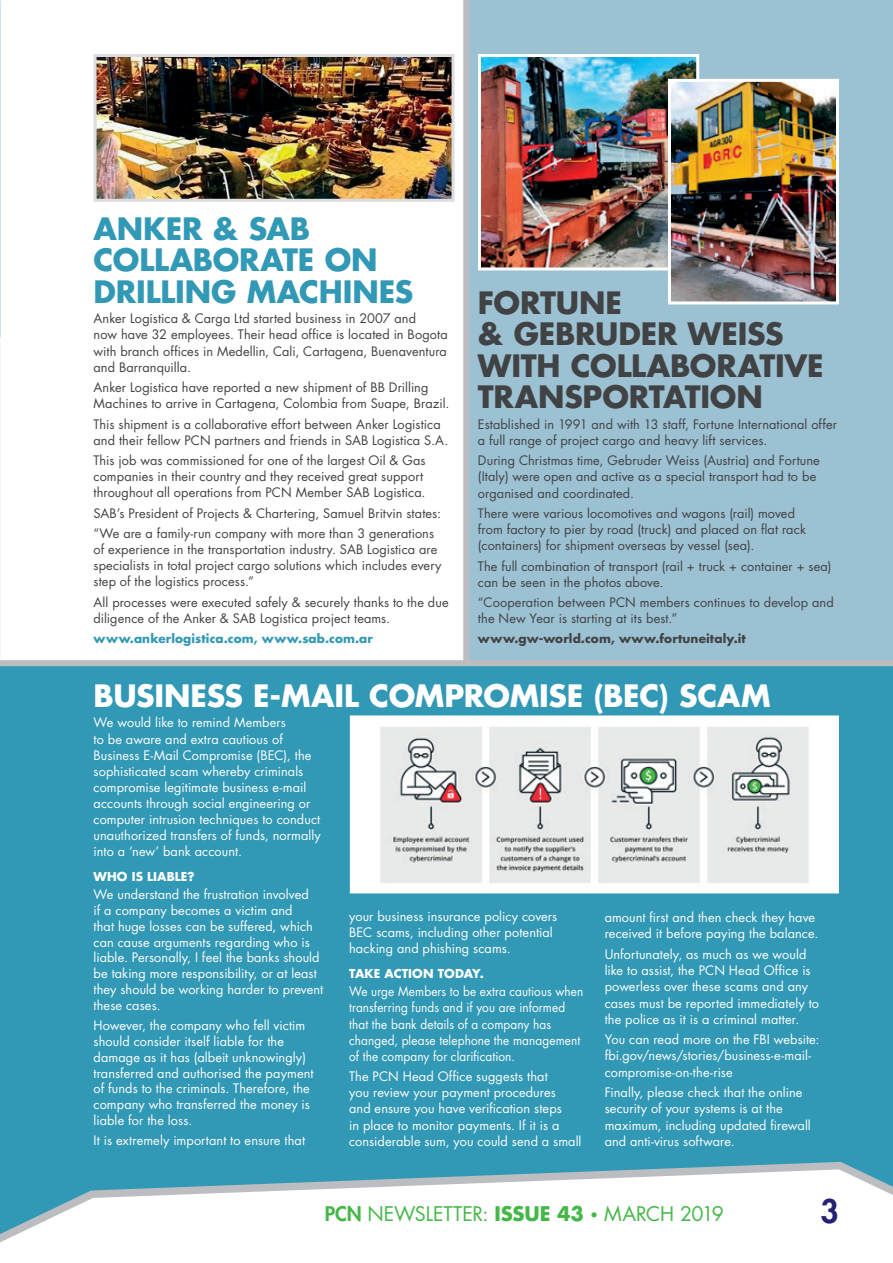
<style>
.page{position:relative;width:893px;height:1263px;background:#fff}
.page>*{position:absolute;margin:0;border:0;box-sizing:border-box;transform-origin:0 0}
.t1{font:800 31.65px "Futura Std";color:#242076}
.t2{font:700 30px/31.5px "Futura Std";letter-spacing:-.005em;color:#414243}
.t3{font:700 30px/31.5px "Futura Std";letter-spacing:-.005em;color:#3198b5}
.t4{font:700 30px "Futura Std";letter-spacing:-.01em;color:#fff}
.t5{font:19.65px "Futura Std";letter-spacing:-.01em;color:#45b749}
.t6{font:12.75px/16.2px "Futura Std";letter-spacing:.01em;color:#fff}
.t7{font:12.75px/16.2px "Futura Std";letter-spacing:.005em;color:#414243}
.t8{font:12.75px/16.2px "Futura Std";letter-spacing:.01em;color:#fff;scale:.93 1}
.t9{font:700 12px "Futura Std";letter-spacing:.01em;color:#3198b5}
.t10{font:700 12px "Futura Std";letter-spacing:.015em;color:#414243}
.t11{font:700 12px "Futura Std";letter-spacing:.01em;color:#fff}
.s1{font-weight:800}
.s2{font-weight:700}
.s3{font-size:13.65px}
</style>
<div class="page">
<img style="left:0;top:0;width:1px;height:337px">
<div style="left:466px;top:0;width:427px;height:663px;background:#9cc1d3"></div>
<div style="left:0;top:663px;width:893px;height:589px;background:#3198b5"></div>
<img style="left:482px;top:58px;width:213px;height:208px">
<div style="left:478px;top:54px;width:221px;height:216px;border:3px solid #fff"></div>
<img style="left:672px;top:83px;width:163px;height:217px">
<div style="left:668px;top:79px;width:171px;height:225px;border:3px solid #fff"></div>
<img style="left:98px;top:58px;width:353px;height:140px">
<div style="left:94px;top:54px;width:361px;height:148px;border:3px solid #dcdddf"></div>
<div style="left:463px;top:0;width:6px;height:663px;background:#bcbdc0"></div>
<div style="left:0;top:660px;width:893px;height:6px;background:#bcbdc0"></div>
<svg style="left:0;top:1161px;width:893px;height:91px"></svg>
<img style="left:354px;top:719px;width:481px;height:170px">
<div style="left:350px;top:715px;width:489px;height:178px;border:3px solid #fff"></div>
<h2 class="t3" style="left:94px;top:212px;width:321px">ANKER &amp; SAB<br>COLLABORATE ON<br>DRILLING MACHINES</h2>
<p class="t7" style="left:94px;top:311px;width:356px">Anker Logistica &amp; Carga Ltd started business in 2007 and<br>now have 32 employees. Their head office is located in Bogota with branch offices in Medellin, Cali, Cartagena, Buenaventura and Barranquilla.</p>
<p class="t7" style="left:94px;top:379px;width:357px">Anker Logistica have reported a new shipment of BB Drilling<br>Machines to arrive in Cartagena, Colombia from Suape, Brazil.</p>
<p class="t7" style="left:94px;top:416px;width:356px">This shipment is a collaborative effort between Anker Logistica and their fellow PCN partners and friends in SAB Logistica S.A.</p>
<p class="t7" style="left:94px;top:452px;width:333px">This job was commissioned for one of the largest Oil &amp; Gas companies in their country and they received great support throughout all operations from PCN Member SAB Logistica.</p>
<p class="t7" style="left:94px;top:503px;width:349px;line-height:20.4px">SAB’s President of Projects &amp; Chartering, Samuel Britvin states: “We are a family-run company with more than 3 generations</p>
<p class="t7" style="left:94px;top:541px;width:349px">of experience in the transportation industry. SAB Logistica are specialists in total project cargo solutions which includes every step of the logistics process.”</p>
<p class="t7" style="left:94px;top:594px;width:357px">All processes were executed safely &amp; securely thanks to the due diligence of the Anker &amp; SAB Logistica project teams.</p>
<p class="t9" style="left:94px;top:630px;width:281px">www.ankerlogistica.com, www.sab.com.ar</p>
<h2 class="t2" style="left:478px;top:287px;width:347px">FORTUNE<br>&amp; GEBRUDER WEISS<br>WITH COLLABORATIVE<br>TRANSPORTATION</h2>
<p class="t7" style="left:478px;top:416px;width:361px">Established in 1991 and with 13 staff, Fortune International offer a full range of project cargo and heavy lift services.</p>
<p class="t7" style="left:478px;top:453px;width:343px">During Christmas time, Gebruder Weiss (Austria) and Fortune (Italy) were open and active as a special transport had to be organised and coordinated.</p>
<p class="t7" style="left:478px;top:505px;width:330px">There were various locomotives and wagons (rail) moved from factory to pier by road (truck) and placed on flat rack (containers) for shipment overseas by vessel (sea).</p>
<p class="t7" style="left:478px;top:558px;width:355px">The full combination of transport (rail + truck + container + sea) can be seen in the photos above.</p>
<p class="t7" style="left:478px;top:594px;width:357px">“Cooperation between PCN members continues to develop and the New Year is starting at its best.”</p>
<p class="t10" style="left:478px;top:630px;width:269px">www.gw-world.com, www.fortuneitaly.it</p>
<h2 class="t4" style="left:94px;top:676px;width:678px">BUSINESS E-MAIL COMPROMISE (BEC) SCAM</h2>
<p class="t6" style="left:94px;top:715px;width:229px">We would like to remind Members<br>to be aware and extra cautious of Business E-Mail Compromise (BEC), the sophisticated scam whereby criminals compromise legitimate business e-mail accounts through social engineering or computer intrusion techniques to conduct unauthorized transfers of funds, normally into a ‘new’ bank account.</p>
<p class="t11" style="left:94px;top:869px;width:103px">WHO IS LIABLE?</p>
<p class="t6" style="left:94px;top:887px;width:231px;line-height:15.8px">We understand the frustration involved<br>if a company becomes a victim and<br>that huge losses can be suffered, which can cause arguments regarding who is liable. Personally, I feel the banks should be taking more responsibility, or at least they should be working harder to prevent these cases.</p>
<p class="t6" style="left:94px;top:1017px;width:222px;line-height:15.8px">However, the company who fell victim should consider itself liable for the damage as it has (albeit unknowingly) transferred and authorised the payment of funds to the criminals. Therefore, the company who transferred the money is liable for the loss.</p>
<p class="t6" style="left:94px;top:1132px;width:213px">It is extremely important to ensure that</p>
<p class="t6" style="left:349px;top:908px;width:210px">your business insurance policy covers<br>BEC scams, including other potential hacking and phishing scams.</p>
<p class="t11" style="left:349px;top:965px;width:136px">TAKE ACTION TODAY.</p>
<p class="t8" style="left:349px;top:983px;width:253px">We urge Members to be extra cautious when transferring funds and if you are informed that the bank details of a company has changed, please telephone the management of the company for clarification.</p>
<p class="t6" style="left:349px;top:1068px;width:234px">The PCN Head Office suggests that<br>you review your payment procedures<br>and ensure you have verification steps<br>in place to monitor payments. If it is a considerable sum, you could send a small</p>
<p class="t6" style="left:605px;top:909px;width:215px">amount first and then check they have received it before paying the balance.</p>
<p class="t6" style="left:605px;top:946px;width:216px">Unfortunately, as much as we would like to assist, the PCN Head Office is powerless over these scams and any cases must be reported immediately to the police as it is a criminal matter.</p>
<p class="t6" style="left:605px;top:1031px;width:216px">You can read more on the FBI website: fbi.gov/news/stories/business-e-mail&shy;compromise-on-the-rise</p>
<p class="t6" style="left:605px;top:1084px;width:208px">Finally, please check that the online security of your systems is at the maximum, including updated firewall and anti-virus software.</p>
<h3 class="t5" style="left:325px;top:1201px;width:401px"><span class="s1">PCN</span> NEWSLETTER: <span class="s2">ISSUE 43</span> <span class="s3">•</span> MARCH 2019</h3>
<h1 class="t1" style="left:820px;top:1192px;width:20px">3</h1>
</div>
